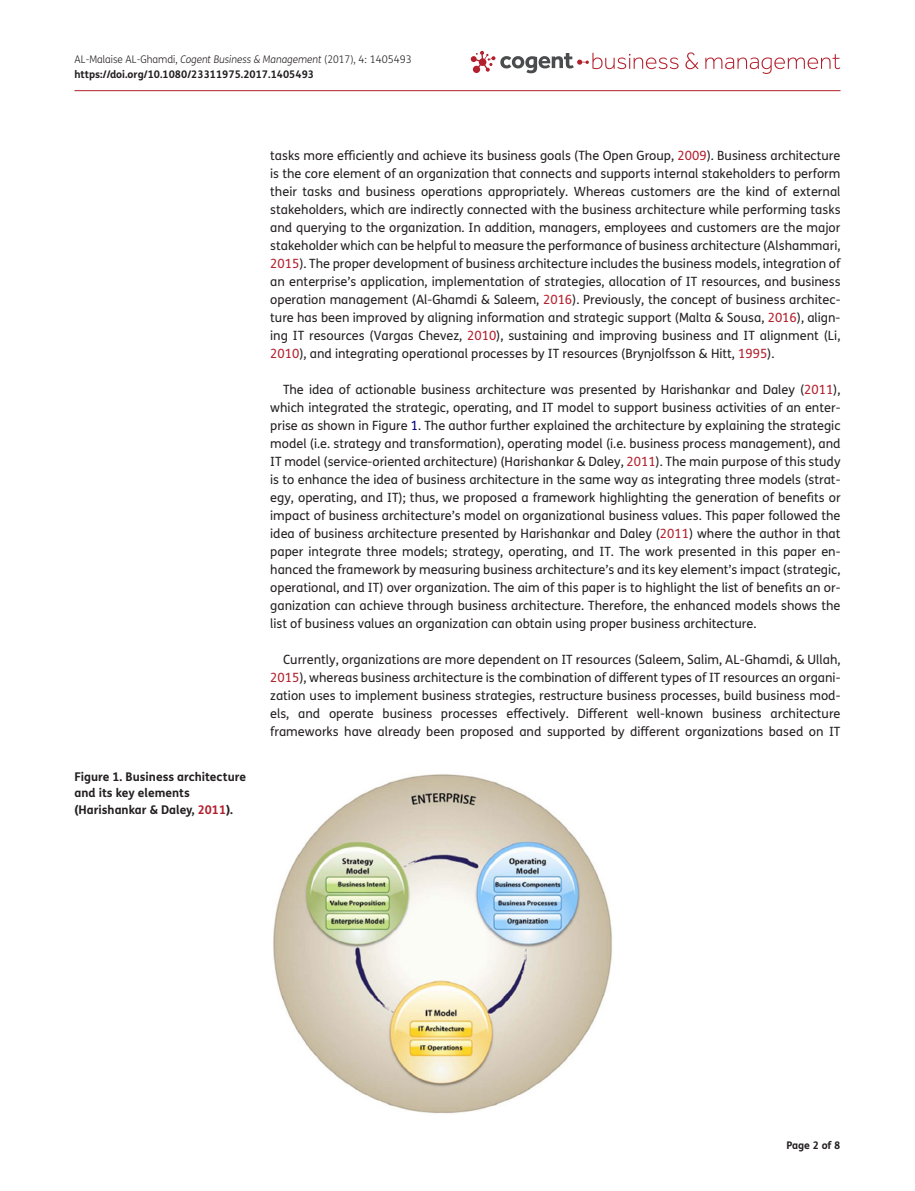
<style>
.page{position:relative;width:915px;height:1191px;background:#fff}
.page>*{position:absolute;margin:0;border:0;box-sizing:border-box;transform-origin:0 0}
.t1{font:12.75px/18px "FS Me Pro";color:#231f20;text-align:justify}
.t2{font:700 12px/16.5px "FS Me Pro";color:#231f20}
.t3{font:700 10.5px/15px "FS Me Pro";color:#231f20}
.s1{font-weight:300}
.s2{font-weight:300;font-style:italic}
.s3{color:#b3202d}
.s4{color:#000080}
</style>
<div class="page">
<hr style="left:74px;top:90px;width:766px;height:1px;background:#b3202d">
<svg style="left:685px;top:52px;width:13px;height:17px"></svg>
<svg style="left:705px;top:54px;width:135px;height:20px"></svg>
<svg style="left:470px;top:51px;width:208px;height:22px"></svg>
<img style="left:273px;top:774px;width:339px;height:340px">
<p class="t3" style="left:74px;top:51px;width:339px"><span class="s1">AL-Malaise AL-Ghamdi,</span> <span class="s2">Cogent Business &amp; Management</span> <span class="s1">(2017), 4: 1405493 </span>https://doi.org/10.1080/23311975.2017.1405493</p>
<p class="t2" style="left:74px;top:767px;width:173px">Figure 1. Business architecture and its key elements (Harishankar &amp; Daley, <span class="s3">2011</span>).</p>
<p class="t1" style="left:270px;top:146px;width:571px">tasks more efficiently and achieve its business goals (The Open Group, <span class="s3">2009</span>). Business architecture is the core element of an organization that connects and supports internal stakeholders to perform their tasks and business operations appropriately. Whereas customers are the kind of external stakeholders, which are indirectly connected with the business architecture while performing tasks and querying to the organization. In addition, managers, employees and customers are the major stakeholder which can be helpful to measure the performance of business architecture (Alshammari, <span class="s3">2015</span>). The proper development of business architecture includes the business models, integration of an enterprise’s application, implementation of strategies, allocation of IT resources, and business operation management (Al-Ghamdi &amp; Saleem, <span class="s3">2016</span>). Previously, the concept of business architec&shy;ture has been improved by aligning information and strategic support (Malta &amp; Sousa, <span class="s3">2016</span>), align&shy;ing IT resources (Vargas Chevez, <span class="s3">2010</span>), sustaining and improving business and IT alignment (Li, <span class="s3">2010</span>), and integrating operational processes by IT resources (Brynjolfsson &amp; Hitt, <span class="s3">1995</span>).</p>
<p class="t1" style="left:270px;top:380px;width:571px;text-indent:13px">The idea of actionable business architecture was presented by Harishankar and Daley (<span class="s3">2011</span>), which integrated the strategic, operating, and IT model to support business activities of an enter&shy;prise as shown in Figure <span class="s4">1</span>. The author further explained the architecture by explaining the strategic model (i.e. strategy and transformation), operating model (i.e. business process management), and IT model (service-oriented architecture) (Harishankar &amp; Daley, <span class="s3">2011</span>). The main purpose of this study is to enhance the idea of business architecture in the same way as integrating three models (strat&shy;egy, operating, and IT); thus, we proposed a framework highlighting the generation of benefits or impact of business architecture’s model on organizational business values. This paper followed the idea of business architecture presented by Harishankar and Daley (<span class="s3">2011</span>) where the author in that paper integrate three models; strategy, operating, and IT. The work presented in this paper en&shy;hanced the framework by measuring business architecture’s and its key element’s impact (strategic, operational, and IT) over organization. The aim of this paper is to highlight the list of benefits an or&shy;ganization can achieve through business architecture. Therefore, the enhanced models shows the list of business values an organization can obtain using proper business architecture.</p>
<p class="t1" style="left:270px;top:650px;width:571px;text-indent:13px">Currently, organizations are more dependent on IT resources (Saleem, Salim, AL-Ghamdi, &amp; Ullah, <span class="s3">2015</span>), whereas business architecture is the combination of different types of IT resources an organi&shy;zation uses to implement business strategies, restructure business processes, build business mod&shy;els, and operate business processes effectively. Different well-known business architecture frameworks have already been proposed and supported by different organizations based on IT</p>
<p class="t3" style="left:786px;top:1137px;width:56px">Page 2 of 8</p>
</div>
